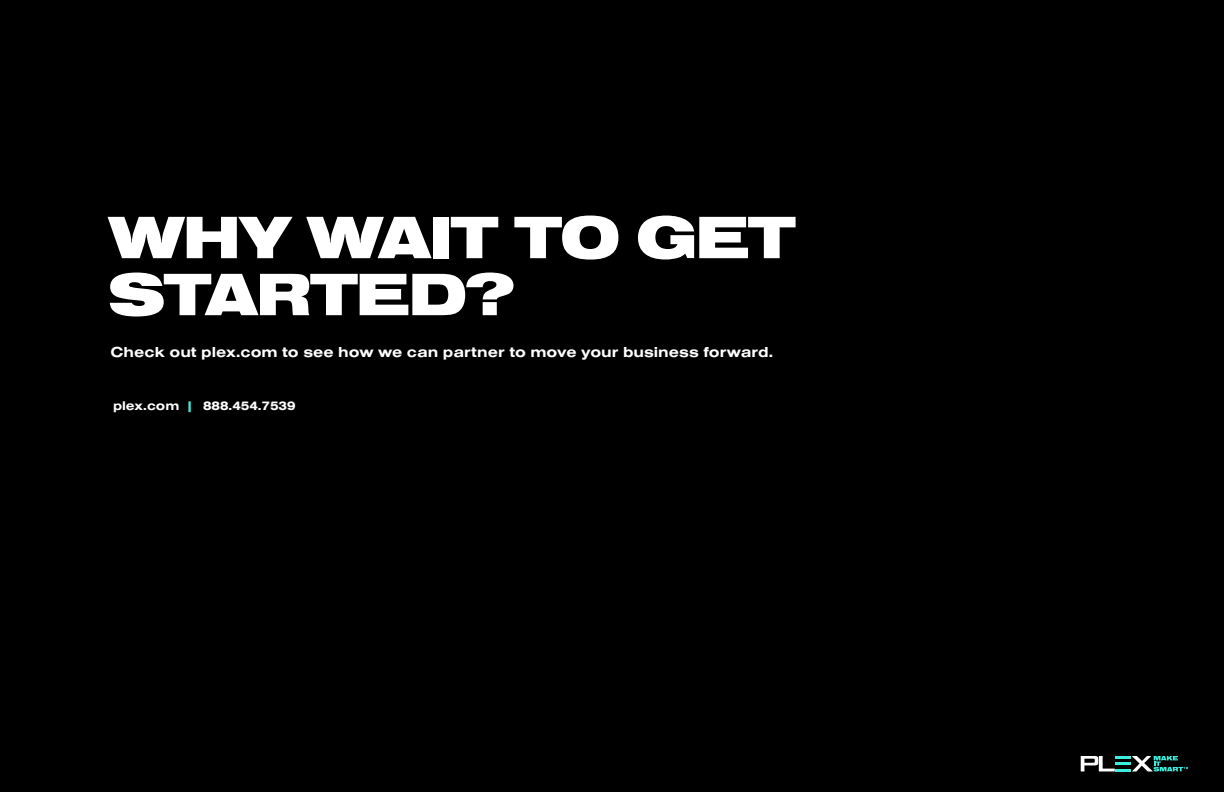
<style>
.page{position:relative;width:1224px;height:792px;background:#000}
.page>*{position:absolute;margin:0;border:0;box-sizing:border-box;transform-origin:0 0}
.cover_headline_-whit{font:900 62px/57px "Nimbus San Ext";letter-spacing:-.04em;color:#fff}
.t1{font:700 15px "Nimbus San Ext";color:#fff}
.t2{font:700 13px "Nimbus San Ext";color:#fff}
.s1{color:#3beedd}
</style>
<div class="page">
<svg style="left:1081px;top:756px;width:107px;height:15px"></svg>
<p class="cover_headline_-whit" style="left:108px;top:210px;width:690px">WHY WAIT TO GET<br>STARTED?</p>
<p class="t1" style="left:110px;top:342px;width:664px">Check out plex.com to see how we can partner to move your business forward.</p>
<p class="t2" style="left:113px;top:397px;width:184px">plex.com <span class="s1">|</span> 888.454.7539</p>
</div>
